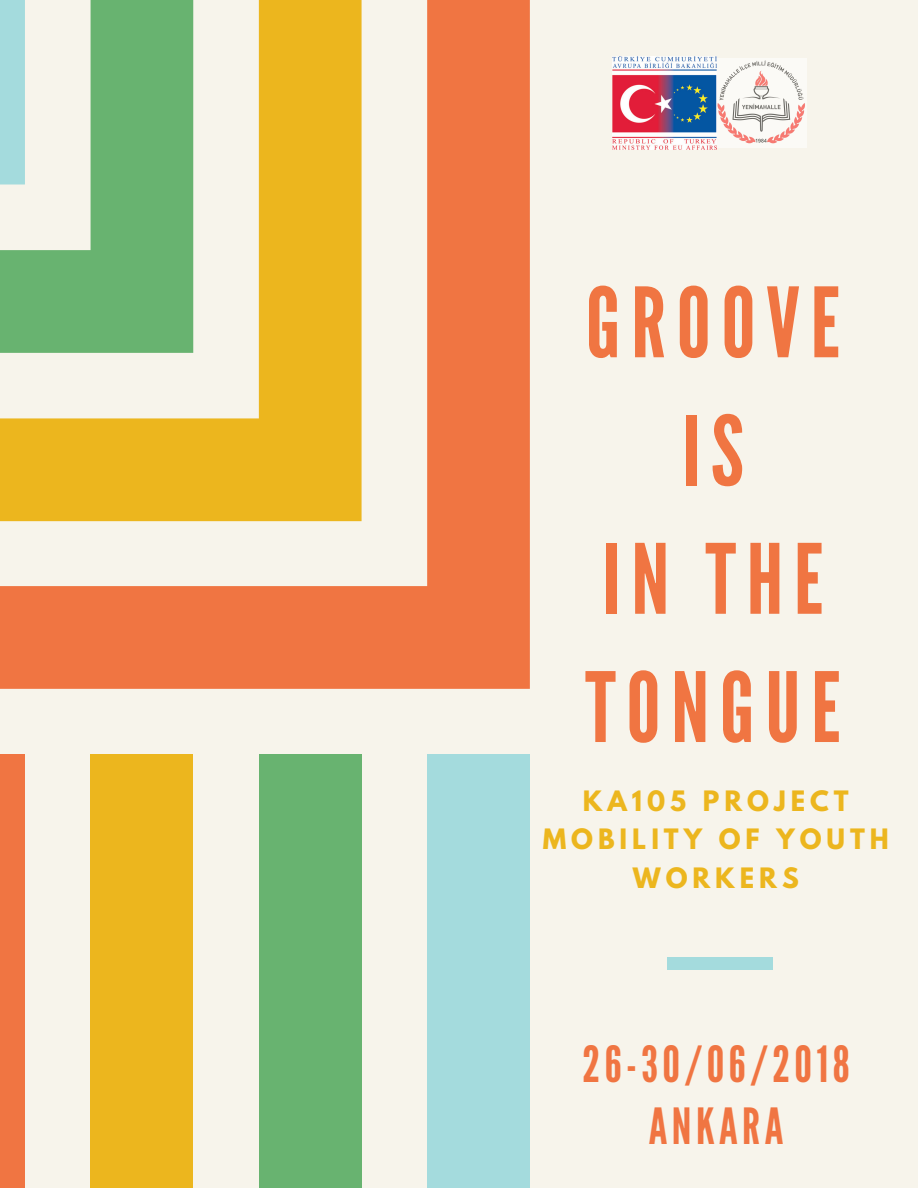
<style>
.page{position:relative;width:918px;height:1188px;background:#f7f4eb}
.page>*{position:absolute;margin:0;border:0;box-sizing:border-box;transform-origin:0 0}
.t1{font:96.45px/128.2px "League Gothic";letter-spacing:.11em;color:#f07542;text-align:center}
.t2{font:49.8px/61.8px "League Gothic";letter-spacing:.09em;color:#f07542;text-align:center}
.t3{font:700 24.9px/38.2px "League Spartan";letter-spacing:.2em;color:#ecb61e;text-align:center}
</style>
<div class="page">
<svg style="left:0;top:0;width:530px;height:689px;fill:#f07542"></svg>
<div style="left:427px;top:754px;width:103px;height:434px;background:#a4dbdd"></div>
<svg style="left:0;top:0;width:362px;height:521px;fill:#ecb61e"></svg>
<svg style="left:0;top:0;width:193px;height:353px;fill:#68b370"></svg>
<div style="left:0;top:0;width:25px;height:185px;background:#a4dbdd"></div>
<div style="left:259px;top:754px;width:103px;height:434px;background:#68b370"></div>
<div style="left:91px;top:754px;width:102px;height:434px;background:#ecb61e"></div>
<div style="left:0;top:754px;width:25px;height:434px;background:#f07542"></div>
<div style="left:667px;top:957px;width:106px;height:13px;background:#a4dbdd"></div>
<img style="left:717px;top:58px;width:90px;height:89px">
<img style="left:612px;top:56px;width:105px;height:94px">
<h1 class="t1" style="left:585px;top:261px;width:257px">GROOVE<br>IS<br>IN THE<br>TONGUE</h1>
<p class="t3" style="left:543px;top:785px;width:348px">KA105 PROJECT<br>MOBILITY OF YOUTH<br>WORKERS</p>
<h2 class="t2" style="left:582px;top:1035px;width:269px">26-30/06/2018<br>ANKARA</h2>
</div>
